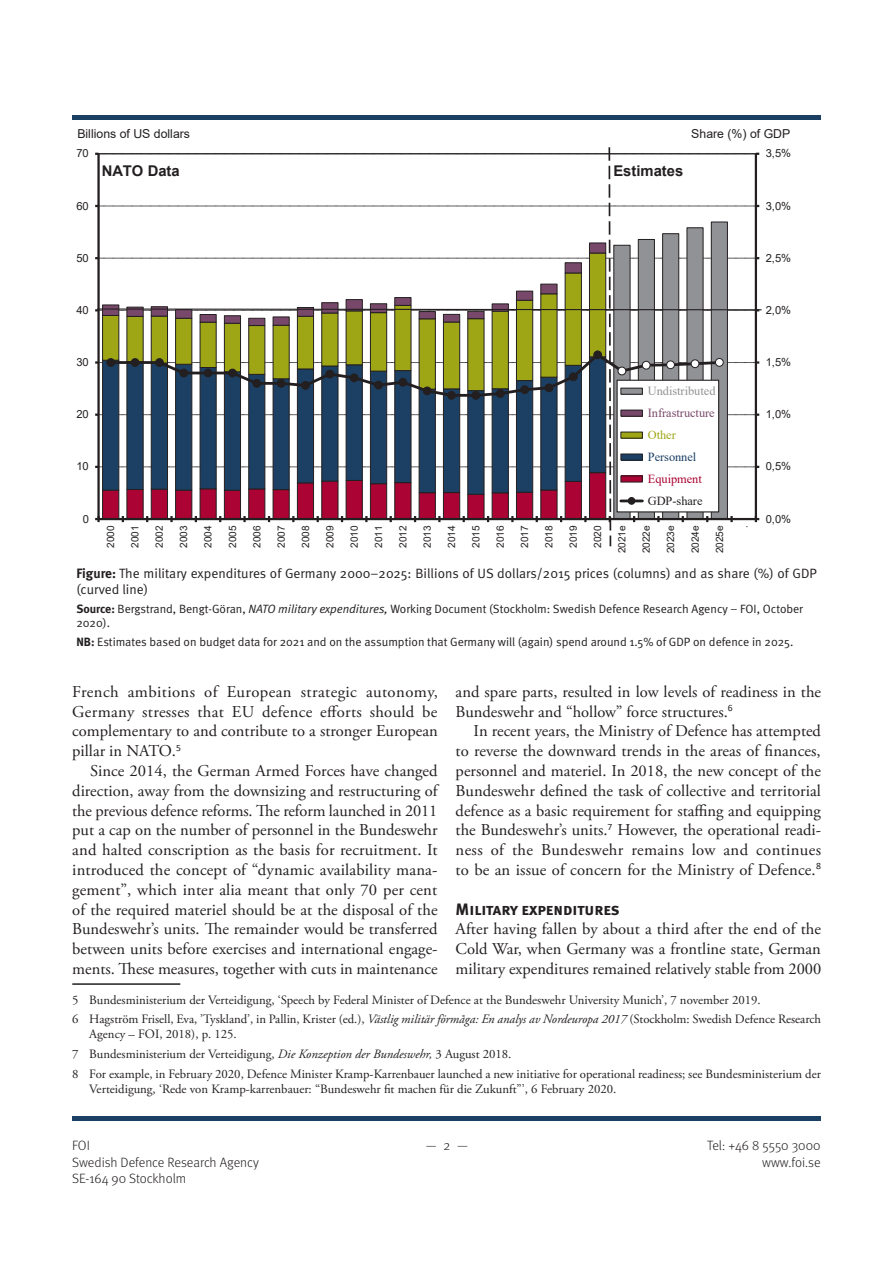
<style>
.page{position:relative;width:893px;height:1263px;background:#fff}
.page>*{position:absolute;margin:0;border:0;box-sizing:border-box;transform-origin:0 0}
.Brödtext_indrag_förs{font:16.5px/19.8px "Adobe Garamond Pro";color:#231f20;text-align:justify}
.Brödtext{font:16.5px/19.8px "Adobe Garamond Pro";color:#231f20;text-align:justify}
.Rubrik-1{font:16.5px "Meta Bold Caps";color:#231f20}
.t1{font:700 14.85px "Arial";color:#231f20}
.t2{font:13.5px/16.2px "Meta Normal";letter-spacing:.005em;color:#231f20}
.t3{font:300 13.5px "Meta";color:#231f20}
.Fotnotstext{font:12.75px/15.3px "Adobe Garamond Pro";color:#231f20}
.t4{font:12.3px/21.9px "Times New Roman";color:#78486a}
.t5{font:12.3px "Arial";color:#231f20}
.Källa_eller_kommenta{font:12px/14.4px "Meta Normal";color:#231f20}
.t6{font:11.1px "Arial";color:#231f20}
.t7{font:10.05px "Arial";color:#231f20}
.s1{color:#919295}
.s2{color:#9ea615}
.s3{color:#1b4064}
.s4{color:#ab0333}
.s5{color:#231f20}
.s6{font-family:"Meta";font-weight:700}
.s7{font-style:italic}
</style>
<div class="page">
<hr style="left:72px;top:983px;width:108px;height:2px;background:#231f20">
<div style="left:72px;top:1116px;width:749px;height:5px;background:#1b4064"></div>
<hr style="left:72px;top:115px;width:749px;height:4px;background:#1b4064">
<svg style="left:95px;top:147px;width:667px;height:400px"></svg>
<p class="t5" style="left:77px;top:125px;width:114px">Billions of US dollars</p>
<p class="t5" style="left:691px;top:125px;width:101px">Share (%) of GDP</p>
<p class="t1" style="left:613px;top:161px;width:71px">Estimates</p>
<p class="t6" style="left:766px;top:146px;width:27px">3,5%</p>
<p class="t6" style="left:76px;top:146px;width:14px">70</p>
<p class="t1" style="left:102px;top:160px;width:79px">NATO Data</p>
<p class="t6" style="left:76px;top:198px;width:14px">60</p>
<p class="t6" style="left:766px;top:198px;width:27px">3,0%</p>
<p class="t6" style="left:76px;top:250px;width:14px">50</p>
<p class="t6" style="left:766px;top:250px;width:27px">2,5%</p>
<p class="t6" style="left:76px;top:302px;width:14px">40</p>
<p class="t6" style="left:766px;top:302px;width:27px">2,0%</p>
<p class="t6" style="left:76px;top:355px;width:14px">30</p>
<p class="t6" style="left:766px;top:355px;width:27px">1,5%</p>
<p class="t6" style="left:76px;top:407px;width:14px">20</p>
<p class="t6" style="left:76px;top:459px;width:14px">10</p>
<p class="t4" style="left:648px;top:380px;width:69px"><span class="s1">Undistributed<br></span>Infrastructure<br><span class="s2">Other<br></span><span class="s3">Personnel<br></span><span class="s4">Equipment<br></span><span class="s5">GDP-share</span></p>
<p class="t6" style="left:766px;top:407px;width:27px">1,0%</p>
<p class="t6" style="left:766px;top:459px;width:27px">0,5%</p>
<p class="t6" style="left:83px;top:511px;width:8px">0</p>
<p class="t7" style="left:104px;top:548px;width:24px;rotate:-90deg">2000</p>
<p class="t7" style="left:128px;top:548px;width:24px;rotate:-90deg">2001</p>
<p class="t7" style="left:152px;top:548px;width:24px;rotate:-90deg">2002</p>
<p class="t7" style="left:177px;top:548px;width:24px;rotate:-90deg">2003</p>
<p class="t7" style="left:201px;top:548px;width:24px;rotate:-90deg">2004</p>
<p class="t7" style="left:226px;top:548px;width:24px;rotate:-90deg">2005</p>
<p class="t7" style="left:250px;top:548px;width:24px;rotate:-90deg">2006</p>
<p class="t7" style="left:274px;top:548px;width:24px;rotate:-90deg">2007</p>
<p class="t7" style="left:299px;top:548px;width:24px;rotate:-90deg">2008</p>
<p class="t7" style="left:323px;top:548px;width:24px;rotate:-90deg">2009</p>
<p class="t7" style="left:347px;top:548px;width:24px;rotate:-90deg">2010</p>
<p class="t7" style="left:372px;top:548px;width:24px;rotate:-90deg">2011</p>
<p class="t7" style="left:396px;top:548px;width:24px;rotate:-90deg">2012</p>
<p class="t7" style="left:420px;top:548px;width:24px;rotate:-90deg">2013</p>
<p class="t7" style="left:445px;top:548px;width:24px;rotate:-90deg">2014</p>
<p class="t7" style="left:469px;top:548px;width:24px;rotate:-90deg">2015</p>
<p class="t7" style="left:493px;top:548px;width:24px;rotate:-90deg">2016</p>
<p class="t7" style="left:518px;top:548px;width:24px;rotate:-90deg">2017</p>
<p class="t7" style="left:542px;top:548px;width:24px;rotate:-90deg">2018</p>
<p class="t7" style="left:566px;top:548px;width:24px;rotate:-90deg">2019</p>
<p class="t7" style="left:591px;top:548px;width:24px;rotate:-90deg">2020</p>
<p class="t7" style="left:615px;top:553px;width:30px;rotate:-90deg">2021e</p>
<p class="t7" style="left:639px;top:553px;width:30px;rotate:-90deg">2022e</p>
<p class="t7" style="left:664px;top:553px;width:30px;rotate:-90deg">2023e</p>
<p class="t7" style="left:688px;top:553px;width:30px;rotate:-90deg">2024e</p>
<p class="t7" style="left:713px;top:553px;width:30px;rotate:-90deg">2025e</p>
<p class="t7" style="left:737px;top:528px;width:4px;rotate:-90deg">.</p>
<p class="t6" style="left:766px;top:511px;width:27px">0,0%</p>
<p class="t2" style="left:76px;top:565px;width:742px"><span class="s6">Figure:</span> The military expenditures of Germany 2000–2025: Billions of US dollars/2015 prices (columns) and as share (%) of GDP (curved line)</p>
<p class="Källa_eller_kommenta" style="left:76px;top:601px;width:728px"><span class="s6">Source:</span> Bergstrand, Bengt-Göran, <span class="s7">NATO military expenditures,</span> Working Document (Stockholm: Swedish Defence Research Agency – FOI, October<br>2020).</p>
<p class="Källa_eller_kommenta" style="left:76px;top:634px;width:718px"><span class="s6">NB:</span> Estimates based on budget data for 2021 and on the assumption that Germany will (again) spend around 1.5% of GDP on defence in 2025.</p>
<p class="Brödtext" style="left:72px;top:682px;width:367px">French ambitions of European strategic autonomy, Germany stresses that EU defence efforts should be complementary to and contribute to a stronger European pillar in NATO.<sup>5</sup></p>
<p class="Brödtext_indrag_förs" style="left:72px;top:761px;width:367px;text-indent:18px">Since 2014, the German Armed Forces have changed direction, away from the downsizing and restructuring of the previous defence reforms. The reform launched in 2011 put a cap on the number of personnel in the Bundeswehr and halted conscription as the basis for recruitment. It introduced the concept of “dynamic availability mana&shy;gement”, which inter alia meant that only 70 per cent of the required materiel should be at the disposal of the Bundeswehr’s units. The remainder would be transferred between units before exercises and international engage&shy;ments. These measures, together with cuts in maintenance</p>
<p class="Fotnotstext" style="left:72px;top:992px;width:690px">5 Bundesministerium der Verteidigung, ‘Speech by Federal Minister of Defence at the Bundeswehr University Munich’, 7 november 2019.</p>
<p class="Fotnotstext" style="left:89px;top:1012px;width:733px;text-indent:-17px">6 Hagström Frisell, Eva, ’Tyskland’, in Pallin, Krister (ed.), <span class="s7">Västlig militär förmåga: En analys av Nordeuropa 2017</span> (Stockholm: Swedish Defence Research<br>Agency – FOI, 2018), p. 125.</p>
<p class="Fotnotstext" style="left:72px;top:1047px;width:441px">7 Bundesministerium der Verteidigung, <span class="s7">Die Konzeption der Bundeswehr,</span> 3 August 2018.</p>
<p class="Fotnotstext" style="left:89px;top:1066px;width:733px;text-indent:-17px">8 For example, in February 2020, Defence Minister Kramp-Karrenbauer launched a new initiative for operational readiness; see Bundesministerium der<br>Verteidigung, ‘Rede von Kramp-karrenbauer: “Bundeswehr fit machen für die Zukunft”’, 6 February 2020.</p>
<p class="Brödtext_indrag_förs" style="left:456px;top:682px;width:367px">and spare parts, resulted in low levels of readiness in the<br>Bundeswehr and “hollow” force structures.<sup>6</sup></p>
<p class="Brödtext_indrag_förs" style="left:456px;top:722px;width:367px;text-indent:18px">In recent years, the Ministry of Defence has attempted to reverse the downward trends in the areas of finances, personnel and materiel. In 2018, the new concept of the Bundeswehr defined the task of collective and territorial defence as a basic requirement for staffing and equipping the Bundeswehr’s units.<sup>7</sup> However, the operational readi&shy;ness of the Bundeswehr remains low and continues to be an issue of concern for the Ministry of Defence.<sup>8</sup></p>
<p class="Rubrik-1" style="left:456px;top:899px;width:166px">Military expenditures</p>
<p class="Brödtext" style="left:456px;top:920px;width:367px">After having fallen by about a third after the end of the Cold War, when Germany was a frontline state, German military expenditures remained relatively stable from 2000</p>
<p class="t3" style="left:72px;top:1138px;width:19px">FOI</p>
<p class="t3" style="left:426px;top:1138px;width:44px">—2—</p>
<p class="t3" style="left:707px;top:1138px;width:115px">Tel: +46 8 5550 3000</p>
<p class="t3" style="left:72px;top:1154px;width:188px">Swedish Defence Research Agency</p>
<p class="t3" style="left:762px;top:1154px;width:60px">www.foi.se</p>
<p class="t3" style="left:72px;top:1171px;width:116px">SE-164 90 Stockholm</p>
</div>
